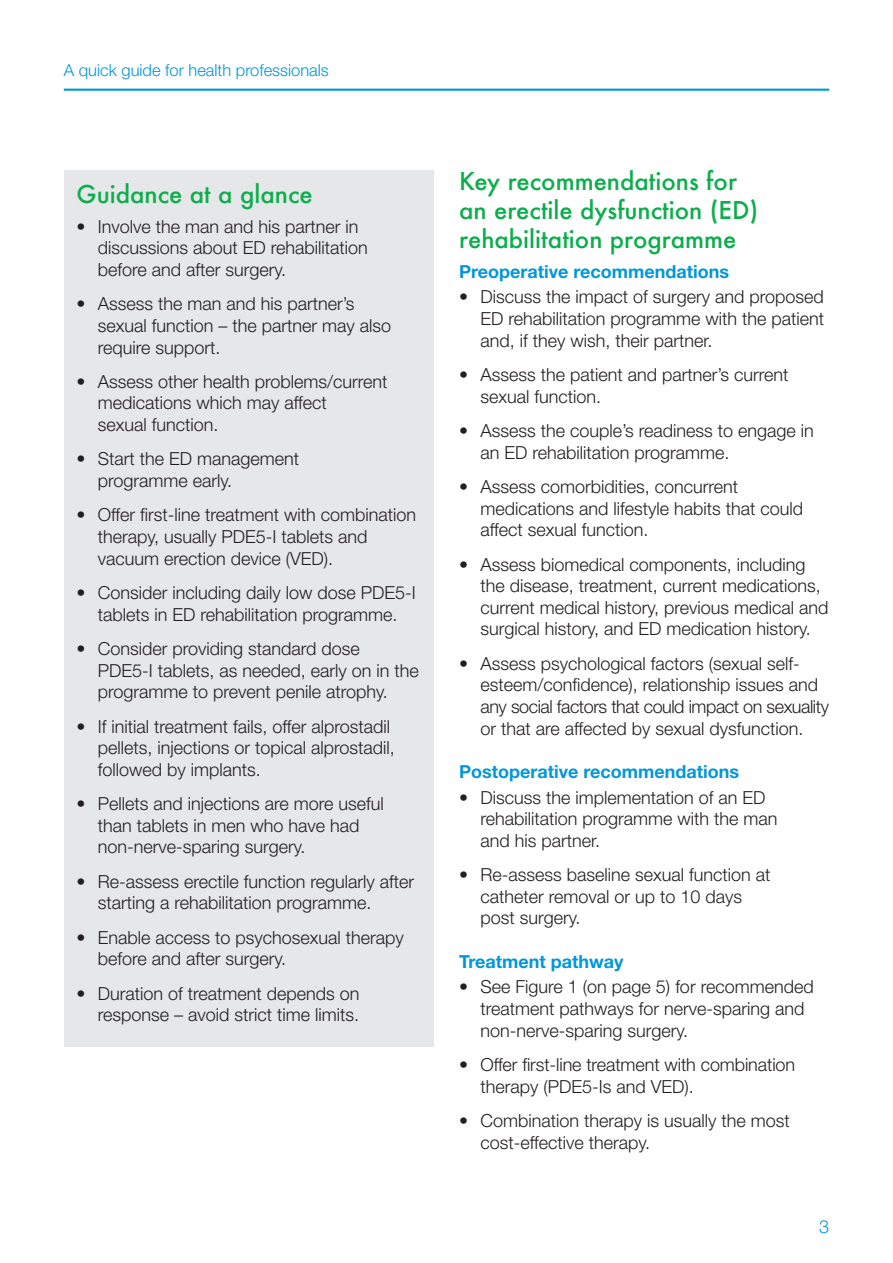
<style>
.page{position:relative;width:893px;height:1263px;background:#fff}
.page>*{position:absolute;margin:0;border:0;box-sizing:border-box;transform-origin:0 0}
.t1{font:500 24px/28.8px "Futura";color:#0cae4c}
.t2{font:300 18px/21.6px "Helvetica Neue LT Std";color:#231f20}
.t3{font:700 18px "Helvetica Neue LT Std";color:#0097db}
.t4{font:300 18px "Helvetica Neue LT Std";color:#0097db}
.t5{font:300 16.5px "Helvetica Neue LT Std";color:#0097db}
</style>
<div class="page">
<hr style="left:64px;top:89px;width:765px;height:2px;background:#0097db">
<div style="left:64px;top:170px;width:370px;height:876px;background:#e6e7e9"></div>
<p class="t5" style="left:64px;top:60px;width:266px">A quick guide for health professionals</p>
<p class="t1" style="left:77px;top:179px;width:238px">Guidance at a glance</p>
<p class="t2" style="left:98px;top:215px;width:272px;text-indent:-21px">• Involve the man and his partner in discussions about ED rehabilitation before and after surgery.</p>
<p class="t2" style="left:98px;top:293px;width:295px;text-indent:-21px">• Assess the man and his partner’s sexual function – the partner may also require support.</p>
<p class="t2" style="left:98px;top:370px;width:291px;text-indent:-21px">• Assess other health problems/current medications which may affect<br>sexual function.</p>
<p class="t2" style="left:98px;top:448px;width:203px;text-indent:-21px">• Start the ED management programme early.</p>
<p class="t2" style="left:98px;top:504px;width:320px;text-indent:-21px">• Offer first-line treatment with combination therapy, usually PDE5-I tablets and vacuum erection device (VED).</p>
<p class="t2" style="left:77px;top:581px;width:341px;text-align:center">• Consider including daily low dose PDE5-I tablets in ED rehabilitation programme.</p>
<p class="t2" style="left:98px;top:637px;width:323px;text-indent:-21px">• Consider providing standard dose<br>PDE5-I tablets, as needed, early on in the programme to prevent penile atrophy.</p>
<p class="t2" style="left:98px;top:715px;width:299px;text-indent:-21px">• If initial treatment fails, offer alprostadil pellets, injections or topical alprostadil, followed by implants.</p>
<p class="t2" style="left:98px;top:792px;width:288px;text-indent:-21px">• Pellets and injections are more useful than tablets in men who have had non-nerve-sparing surgery.</p>
<p class="t2" style="left:98px;top:870px;width:318px;text-indent:-21px">• Re-assess erectile function regularly after starting a rehabilitation programme.</p>
<p class="t2" style="left:98px;top:926px;width:308px;text-indent:-21px">• Enable access to psychosexual therapy before and after surgery.</p>
<p class="t2" style="left:77px;top:982px;width:284px;text-align:right">• Duration of treatment depends on response – avoid strict time limits.</p>
<p class="t1" style="left:459px;top:166px;width:301px">Key recommendations for an erectile dysfunction (ED) rehabilitation programme</p>
<p class="t3" style="left:459px;top:260px;width:271px">Preoperative recommendations</p>
<p class="t2" style="left:480px;top:286px;width:345px;text-align:justify;text-indent:-21px">• Discuss the impact of surgery and proposed ED rehabilitation programme with the patient and, if they wish, their partner.</p>
<p class="t2" style="left:480px;top:363px;width:310px;text-indent:-21px">• Assess the patient and partner’s current sexual function.</p>
<p class="t2" style="left:480px;top:419px;width:335px;text-indent:-21px">• Assess the couple’s readiness to engage in an ED rehabilitation programme.</p>
<p class="t2" style="left:480px;top:475px;width:324px;text-indent:-21px">• Assess comorbidities, concurrent medications and lifestyle habits that could affect sexual function.</p>
<p class="t2" style="left:480px;top:553px;width:350px;text-indent:-21px">• Assess biomedical components, including the disease, treatment, current medications, current medical history, previous medical and surgical history, and ED medication history.</p>
<p class="t2" style="left:480px;top:652px;width:350px;text-indent:-21px">• Assess psychological factors (sexual self&shy;esteem/confidence), relationship issues and any social factors that could impact on sexuality or that are affected by sexual dysfunction.</p>
<p class="t3" style="left:459px;top:760px;width:281px">Postoperative recommendations</p>
<p class="t2" style="left:480px;top:786px;width:299px;text-indent:-21px">• Discuss the implementation of an ED rehabilitation programme with the man and his partner.</p>
<p class="t2" style="left:480px;top:863px;width:292px;text-indent:-21px">• Re-assess baseline sexual function at catheter removal or up to 10 days post surgery.</p>
<p class="t3" style="left:459px;top:950px;width:166px">Treatment pathway</p>
<p class="t2" style="left:480px;top:976px;width:335px;text-indent:-21px">• See Figure 1 (on page 5) for recommended treatment pathways for nerve-sparing and non-nerve-sparing surgery.</p>
<p class="t2" style="left:480px;top:1053px;width:316px;text-indent:-21px">• Offer first-line treatment with combination therapy (PDE5-Is and VED).</p>
<p class="t2" style="left:480px;top:1109px;width:311px;text-indent:-21px">• Combination therapy is usually the most cost-effective therapy.</p>
<p class="t4" style="left:819px;top:1216px;width:12px">3</p>
</div>
